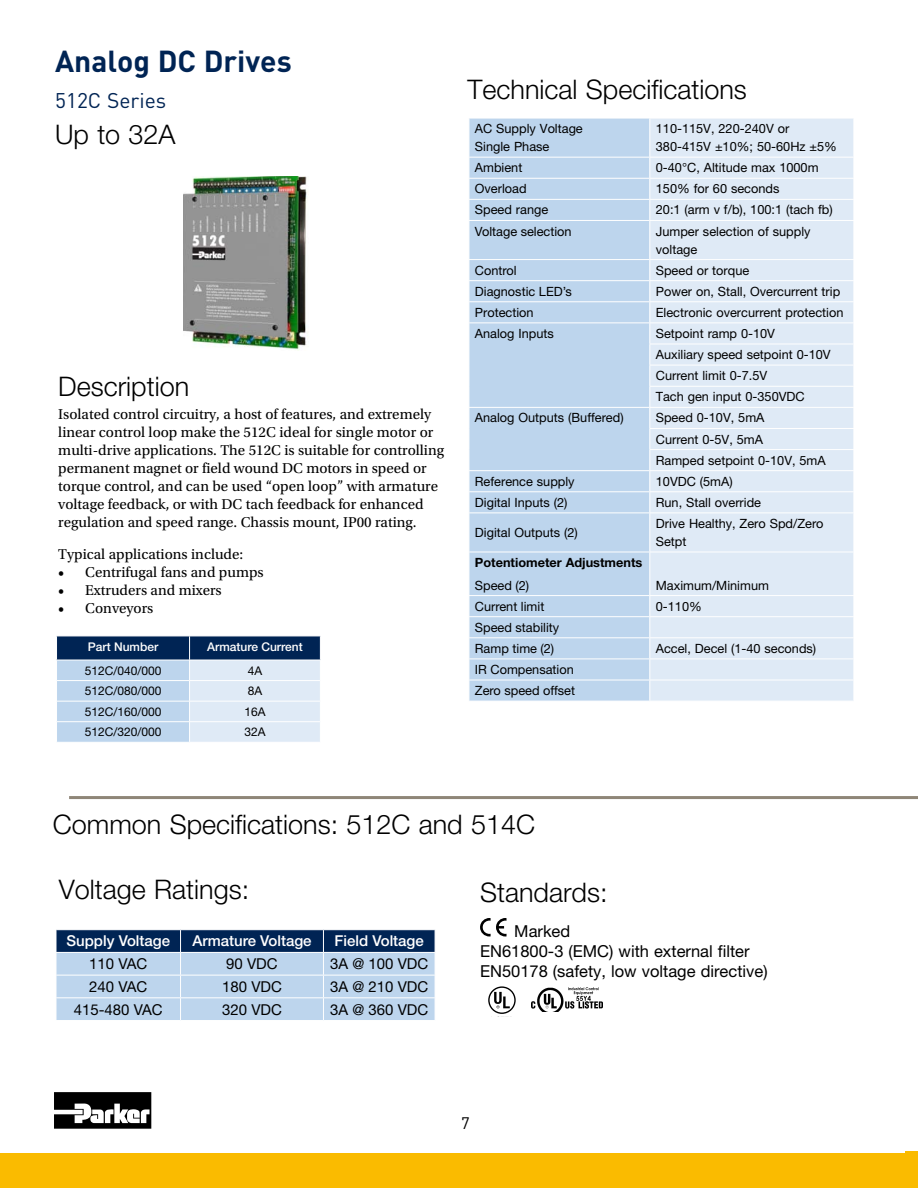
<style>
.page{position:relative;width:918px;height:1188px;background:#fff}
.page>*{position:absolute;margin:0;border:0;box-sizing:border-box;transform-origin:0 0}
.t1{font:700 30px "DINOT";color:#002454}
.t2{font:300 27px "Helvetica Neue LT Std";color:#000}
.t3{font:21px "DINOT";color:#002454}
.t4{font:16.5px/19.8px "Helvetica Neue LT Std";color:#000}
.t5{font:16.5px "DINOT";color:#000}
.t6{font:15px/18px "Utopia Std";color:#000}
.t7{font:15px "Helvetica Neue LT Std";color:#000}
.t8{font:500 15px "Helvetica Neue LT Std";color:#fff}
.t9{font:12.75px/21.1px "Helvetica Neue LT Std";color:#000}
.t10{font:700 12.75px "Helvetica Neue LT Std";color:#000}
.t11{font:12px "Helvetica Neue LT Std";color:#000}
.t12{font:500 12px "Helvetica Neue LT Std";color:#fff}
</style>
<div class="page">
<div style="left:906px;top:1151px;width:12px;height:37px;background:#fabb00"></div>
<div style="left:0;top:1154px;width:905px;height:34px;background:#fabb00"></div>
<svg style="left:54px;top:1092px;width:97px;height:37px"></svg>
<svg style="left:56px;top:636px;width:265px;height:106px;background:#a4b8d0"></svg>
<div style="left:470px;top:119px;width:179px;height:582px;background:#bdd5ed"></div>
<div style="left:650px;top:119px;width:204px;height:582px;background:#dfeaf6"></div>
<hr style="left:469px;top:157px;width:181px;height:1px;background:#fff">
<hr style="left:650px;top:157px;width:204px;height:1px;background:#fff">
<hr style="left:469px;top:178px;width:181px;height:1px;background:#fff">
<hr style="left:650px;top:178px;width:204px;height:1px;background:#fff">
<hr style="left:469px;top:199px;width:181px;height:1px;background:#fff">
<hr style="left:650px;top:199px;width:204px;height:1px;background:#fff">
<hr style="left:469px;top:220px;width:181px;height:1px;background:#fff">
<hr style="left:650px;top:220px;width:204px;height:1px;background:#fff">
<hr style="left:469px;top:259px;width:181px;height:1px;background:#fff">
<hr style="left:650px;top:259px;width:204px;height:1px;background:#fff">
<hr style="left:469px;top:280px;width:181px;height:1px;background:#fff">
<hr style="left:650px;top:280px;width:204px;height:1px;background:#fff">
<hr style="left:469px;top:301px;width:181px;height:1px;background:#fff">
<hr style="left:650px;top:301px;width:204px;height:1px;background:#fff">
<hr style="left:469px;top:323px;width:181px;height:1px;background:#fff">
<hr style="left:650px;top:323px;width:204px;height:1px;background:#fff">
<hr style="left:649px;top:344px;width:205px;height:1px;background:#fff">
<hr style="left:649px;top:365px;width:205px;height:1px;background:#fff">
<hr style="left:649px;top:386px;width:205px;height:1px;background:#fff">
<hr style="left:469px;top:407px;width:181px;height:1px;background:#fff">
<hr style="left:650px;top:407px;width:204px;height:1px;background:#fff">
<hr style="left:649px;top:428px;width:205px;height:1px;background:#fff">
<hr style="left:649px;top:449px;width:205px;height:1px;background:#fff">
<hr style="left:469px;top:470px;width:181px;height:1px;background:#fff">
<hr style="left:650px;top:470px;width:204px;height:1px;background:#fff">
<hr style="left:469px;top:491px;width:181px;height:1px;background:#fff">
<hr style="left:650px;top:491px;width:204px;height:1px;background:#fff">
<hr style="left:469px;top:513px;width:181px;height:1px;background:#fff">
<hr style="left:650px;top:513px;width:204px;height:1px;background:#fff">
<hr style="left:469px;top:552px;width:181px;height:1px;background:#fff">
<hr style="left:650px;top:552px;width:204px;height:1px;background:#fff">
<hr style="left:469px;top:595px;width:181px;height:1px;background:#fff">
<hr style="left:650px;top:595px;width:204px;height:1px;background:#fff">
<hr style="left:469px;top:616px;width:181px;height:1px;background:#fff">
<hr style="left:650px;top:616px;width:204px;height:1px;background:#fff">
<hr style="left:469px;top:637px;width:181px;height:1px;background:#fff">
<hr style="left:650px;top:637px;width:204px;height:1px;background:#fff">
<hr style="left:469px;top:659px;width:181px;height:1px;background:#fff">
<hr style="left:650px;top:659px;width:204px;height:1px;background:#fff">
<hr style="left:469px;top:680px;width:181px;height:1px;background:#fff">
<hr style="left:650px;top:680px;width:204px;height:1px;background:#fff">
<svg style="left:469px;top:158px;width:1px;height:62px"></svg>
<svg style="left:649px;top:158px;width:1px;height:62px"></svg>
<svg style="left:469px;top:260px;width:1px;height:253px"></svg>
<svg style="left:649px;top:260px;width:1px;height:253px"></svg>
<svg style="left:469px;top:596px;width:1px;height:105px"></svg>
<svg style="left:649px;top:596px;width:1px;height:105px"></svg>
<svg style="left:480px;top:918px;width:27px;height:18px"></svg>
<div style="left:488px;top:986px;width:28px;height:28px;border:1px solid #000;border-radius:50%"></div>
<svg style="left:494px;top:992px;width:16px;height:16px"></svg>
<img style="left:531px;top:988px;width:72px;height:24px">
<svg style="left:56px;top:930px;width:379px;height:90px;background:#92acc9"></svg>
<hr style="left:69px;top:796px;width:849px;height:3px;background:#8f8678">
<img style="left:183px;top:176px;width:124px;height:174px">
<h1 class="t1" style="left:55px;top:41px;width:238px">Analog DC Drives</h1>
<h3 class="t3" style="left:55px;top:86px;width:113px">512C Series</h3>
<h2 class="t2" style="left:55px;top:118px;width:122px">Up to 32A</h2>
<h2 class="t2" style="left:58px;top:370px;width:133px">Description</h2>
<p class="t6" style="left:58px;top:405px;width:387px">Isolated control circuitry, a host of features, and extremely linear control loop make the 512C ideal for single motor or multi-drive applications. The 512C is suitable for controlling permanent magnet or field wound DC motors in speed or torque control, and can be used “open loop” with armature voltage feedback, or with DC tach feedback for enhanced regulation and speed range. Chassis mount, IP00 rating.</p>
<p class="t6" style="left:58px;top:545px;width:186px">Typical applications include:</p>
<p class="t6" style="left:58px;top:563px;width:207px">• Centrifugal fans and pumps</p>
<p class="t6" style="left:58px;top:581px;width:165px">• Extruders and mixers</p>
<p class="t6" style="left:58px;top:599px;width:97px">• Conveyors</p>
<p class="t12" style="left:88px;top:639px;width:72px">Part Number</p>
<p class="t12" style="left:207px;top:639px;width:97px">Armature Current</p>
<p class="t11" style="left:85px;top:663px;width:78px">512C/040/000</p>
<p class="t11" style="left:248px;top:663px;width:16px">4A</p>
<p class="t11" style="left:85px;top:684px;width:78px">512C/080/000</p>
<p class="t11" style="left:248px;top:684px;width:16px">8A</p>
<p class="t11" style="left:85px;top:704px;width:78px">512C/160/000</p>
<p class="t11" style="left:244px;top:704px;width:23px">16A</p>
<p class="t11" style="left:85px;top:725px;width:78px">512C/320/000</p>
<p class="t11" style="left:244px;top:725px;width:23px">32A</p>
<h2 class="t2" style="left:468px;top:73px;width:281px">Technical Specifications</h2>
<p class="t9" style="left:475px;top:120px;width:109px;line-height:17.4px">AC Supply Voltage<br>Single Phase</p>
<p class="t9" style="left:656px;top:119px;width:183px;line-height:18px">110-115V, 220-240V or<br>380-415V ±10%; 50-60Hz ±5%</p>
<p class="t9" style="left:475px;top:157px;width:49px">Ambient</p>
<p class="t9" style="left:656px;top:157px;width:164px">0-40°C, Altitude max 1000m</p>
<p class="t9" style="left:475px;top:178px;width:53px">Overload</p>
<p class="t9" style="left:656px;top:178px;width:125px">150% for 60 seconds</p>
<p class="t9" style="left:475px;top:199px;width:75px">Speed range</p>
<p class="t9" style="left:656px;top:199px;width:178px">20:1 (arm v f/b), 100:1 (tach fb)</p>
<p class="t9" style="left:475px;top:220px;width:98px">Voltage selection</p>
<p class="t9" style="left:656px;top:222px;width:156px;line-height:18px">Jumper selection of supply voltage</p>
<p class="t9" style="left:475px;top:259px;width:43px">Control</p>
<p class="t9" style="left:656px;top:259px;width:95px">Speed or torque</p>
<p class="t9" style="left:475px;top:280px;width:98px">Diagnostic LED’s</p>
<p class="t9" style="left:656px;top:280px;width:186px">Power on, Stall, Overcurrent trip</p>
<p class="t9" style="left:475px;top:302px;width:60px">Protection</p>
<p class="t9" style="left:656px;top:302px;width:189px">Electronic overcurrent protection</p>
<p class="t9" style="left:475px;top:323px;width:80px">Analog Inputs</p>
<p class="t9" style="left:656px;top:323px;width:176px">Setpoint ramp 0-10V<br>Auxiliary speed setpoint 0-10V<br>Current limit 0-7.5V<br>Tach gen input 0-350VDC</p>
<p class="t9" style="left:475px;top:407px;width:150px">Analog Outputs (Buffered)</p>
<p class="t9" style="left:656px;top:407px;width:171px">Speed 0-10V, 5mA<br>Current 0-5V, 5mA<br>Ramped setpoint 0-10V, 5mA</p>
<p class="t9" style="left:475px;top:470px;width:101px">Reference supply</p>
<p class="t9" style="left:656px;top:470px;width:78px">10VDC (5mA)</p>
<p class="t9" style="left:475px;top:492px;width:94px">Digital Inputs (2)</p>
<p class="t9" style="left:656px;top:492px;width:107px">Run, Stall override</p>
<p class="t9" style="left:475px;top:522px;width:104px">Digital Outputs (2)</p>
<p class="t9" style="left:656px;top:514px;width:169px;line-height:18px">Drive Healthy, Zero Spd/Zero<br>Setpt</p>
<p class="t10" style="left:475px;top:555px;width:169px">Potentiometer Adjustments</p>
<p class="t9" style="left:475px;top:574px;width:56px">Speed (2)</p>
<p class="t9" style="left:656px;top:574px;width:115px">Maximum/Minimum</p>
<p class="t9" style="left:475px;top:595px;width:71px">Current limit</p>
<p class="t9" style="left:656px;top:595px;width:48px">0-110%</p>
<p class="t9" style="left:475px;top:616px;width:86px">Speed stability<br>Ramp time (2)</p>
<p class="t9" style="left:656px;top:638px;width:162px">Accel, Decel (1-40 seconds)</p>
<p class="t9" style="left:475px;top:659px;width:102px">IR Compensation<br>Zero speed offset</p>
<h2 class="t2" style="left:53px;top:808px;width:484px">Common Specifications: 512C and 514C</h2>
<h2 class="t2" style="left:59px;top:873px;width:192px">Voltage Ratings:</h2>
<p class="t8" style="left:66px;top:932px;width:105px">Supply Voltage</p>
<p class="t8" style="left:192px;top:932px;width:121px">Armature Voltage</p>
<p class="t8" style="left:335px;top:932px;width:91px">Field Voltage</p>
<p class="t7" style="left:89px;top:955px;width:60px">110 VAC</p>
<p class="t7" style="left:226px;top:955px;width:53px">90 VDC</p>
<p class="t7" style="left:330px;top:955px;width:100px">3A @ 100 VDC</p>
<p class="t7" style="left:89px;top:978px;width:60px">240 VAC</p>
<p class="t7" style="left:222px;top:978px;width:61px">180 VDC</p>
<p class="t7" style="left:330px;top:978px;width:100px">3A @ 210 VDC</p>
<p class="t7" style="left:74px;top:1000px;width:91px">415-480 VAC</p>
<p class="t7" style="left:222px;top:1000px;width:61px">320 VDC</p>
<p class="t7" style="left:330px;top:1000px;width:100px">3A @ 360 VDC</p>
<h2 class="t2" style="left:480px;top:876px;width:129px">Standards:</h2>
<p class="t4" style="left:480px;top:921px;width:289px;text-indent:34px">Marked<br>EN61800-3 (EMC) with external filter<br>EN50178 (safety, low voltage directive)</p>
<p class="t5" style="left:461px;top:1112px;width:10px">7</p>
</div>
